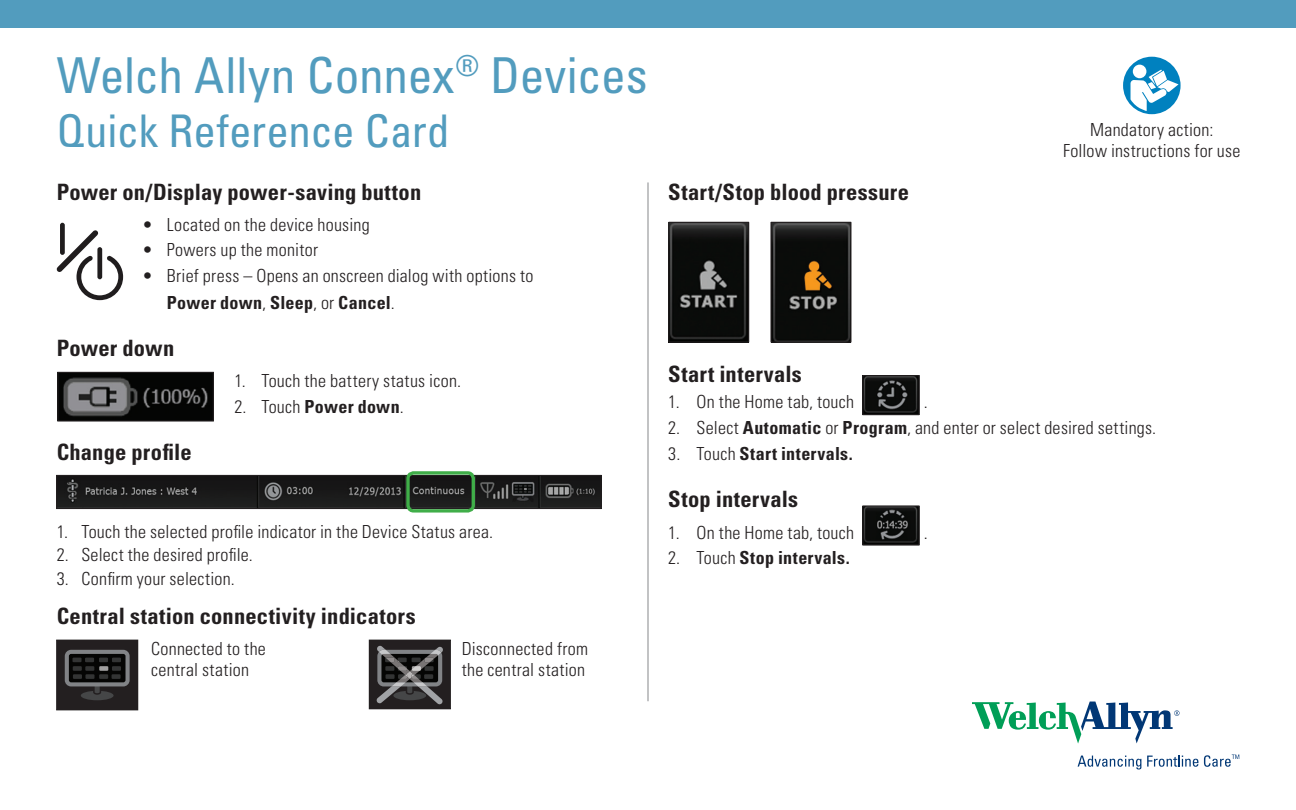
<style>
.page{position:relative;width:1296px;height:810px;background:#fff}
.page>*{position:absolute;margin:0;border:0;box-sizing:border-box;transform-origin:0 0}
.t1{font:condensed 49.5px "Univers";letter-spacing:-.005em;color:#529cbe}
.t2{font:condensed 45px "Univers";letter-spacing:-.005em;color:#529cbe}
.t3{font:700 condensed 22.5px "Univers";letter-spacing:.01em;color:#231f20}
.t4{font:300 condensed 18px/27px "Univers";letter-spacing:.015em;color:#231f20}
.t5{font:700 condensed 18px "Univers";letter-spacing:.015em;color:#231f20}
.s1{font-weight:700}
.s2{font-weight:300}
</style>
<div class="page">
<div style="left:0;top:0;width:1296px;height:28px;background:#529cbe"></div>
<svg style="left:972px;top:702px;width:208px;height:42px"></svg>
<svg style="left:1078px;top:756px;width:63px;height:13px"></svg>
<svg style="left:1147px;top:756px;width:51px;height:11px"></svg>
<svg style="left:1204px;top:755px;width:35px;height:12px"></svg>
<svg style="left:57px;top:230px;width:66px;height:70px"></svg>
<div style="left:60px;top:223px;width:5px;height:32px;background:#201d1e;border-radius:2px"></div>
<img style="left:59px;top:374px;width:153px;height:46px">
<div style="left:57px;top:372px;width:157px;height:50px;border:1px solid #231f20"></div>
<img style="left:58px;top:477px;width:542px;height:30px">
<div style="left:56px;top:475px;width:546px;height:34px;border:1px solid #231f20"></div>
<img style="left:864px;top:377px;width:54px;height:36px">
<div style="left:862px;top:375px;width:58px;height:40px;border:1px solid #231f20"></div>
<img style="left:864px;top:507px;width:54px;height:37px">
<div style="left:862px;top:505px;width:58px;height:41px;border:1px solid #231f20"></div>
<hr style="left:647px;top:183px;width:2px;height:518px;background:#939598">
<img style="left:772px;top:224px;width:77px;height:117px">
<div style="left:770px;top:222px;width:81px;height:121px;border:1px solid #231f20"></div>
<img style="left:670px;top:224px;width:77px;height:117px">
<div style="left:668px;top:222px;width:81px;height:121px;border:1px solid #231f20"></div>
<div style="left:406px;top:471px;width:69px;height:42px;border:3px solid #40ae49;border-radius:6px"></div>
<div style="left:57px;top:640px;width:81px;height:70px;background:#231f20"></div>
<div style="left:81px;top:691px;width:33px;height:9px;background:#454647;border-radius:50%"></div>
<svg style="left:65px;top:650px;width:65px;height:45px"></svg>
<div style="left:112px;top:666px;width:9px;height:5px;background:#333434"></div>
<div style="left:112px;top:674px;width:9px;height:5px;background:#333434"></div>
<div style="left:56px;top:640px;width:82px;height:70px;border:1px solid #231f20"></div>
<div style="left:369px;top:640px;width:81px;height:69px;background:#231f20"></div>
<svg style="left:376px;top:646px;width:67px;height:58px"></svg>
<div style="left:369px;top:640px;width:82px;height:69px;border:1px solid #231f20"></div>
<div style="left:1123px;top:57px;width:58px;height:57px;background:#0081bf;border-radius:50%"></div>
<div style="left:1133px;top:65px;width:13px;height:13px;background:#fff;border-radius:50%"></div>
<svg style="left:1131px;top:70px;width:48px;height:41px"></svg>
<h1 class="t1" style="left:57px;top:44px;width:593px">Welch Allyn Connex<sup>®</sup> Devices</h1>
<h2 class="t2" style="left:57px;top:102px;width:395px">Quick Reference Card</h2>
<p class="t3" style="left:57px;top:178px;width:366px">Power on/Display power-saving button</p>
<p class="t4" style="left:142px;top:210px;width:229px">• Located on the device housing</p>
<p class="t4" style="left:142px;top:236px;width:177px">• Powers up the monitor</p>
<p class="t4" style="left:167px;top:262px;width:368px;text-indent:-25px">• Brief press – Opens an onscreen dialog with options to<br><span class="s1">Power down</span>, <span class="s1">Sleep</span>, or <span class="s1">Cancel</span>.</p>
<p class="t3" style="left:57px;top:334px;width:119px">Power down</p>
<p class="t4" style="left:234px;top:367px;width:228px">1. Touch the battery status icon.</p>
<p class="t5" style="left:234px;top:395px;width:171px"><span class="s2">2. Touch</span> Power down<span class="s2">.</span></p>
<p class="t3" style="left:57px;top:438px;width:137px">Change profile</p>
<p class="t4" style="left:57px;top:517px;width:438px">1. Touch the selected profile indicator in the Device Status area.</p>
<p class="t4" style="left:57px;top:541px;width:198px">2. Select the desired profile.</p>
<p class="t4" style="left:57px;top:565px;width:180px">3. Confirm your selection.</p>
<p class="t3" style="left:57px;top:602px;width:361px">Central station connectivity indicators</p>
<p class="t4" style="left:151px;top:635px;width:116px">Connected to the</p>
<p class="t4" style="left:462px;top:635px;width:128px">Disconnected from</p>
<p class="t4" style="left:151px;top:656px;width:99px">central station</p>
<p class="t4" style="left:462px;top:656px;width:125px">the central station</p>
<p class="t3" style="left:668px;top:178px;width:242px">Start/Stop blood pressure</p>
<p class="t4" style="left:1063px;top:118px;width:179px;line-height:21.6px;text-align:center">Mandatory action:<br>Follow instructions for use</p>
<p class="t3" style="left:668px;top:360px;width:135px">Start intervals</p>
<p class="t4" style="left:668px;top:388px;width:187px">1. On the Home tab, touch</p>
<p class="t4" style="left:924px;top:388px;width:5px">.</p>
<p class="t4" style="left:668px;top:414px;width:489px">2. Select <span class="s1">Automatic</span> or <span class="s1">Program</span>, and enter or select desired settings.</p>
<p class="t5" style="left:668px;top:442px;width:186px"><span class="s2">3. Touch</span> Start intervals.</p>
<p class="t3" style="left:668px;top:485px;width:131px">Stop intervals</p>
<p class="t4" style="left:668px;top:519px;width:187px">1. On the Home tab, touch</p>
<p class="t4" style="left:924px;top:519px;width:5px">.</p>
<p class="t5" style="left:668px;top:547px;width:183px"><span class="s2">2. Touch</span> Stop intervals.</p>
</div>
